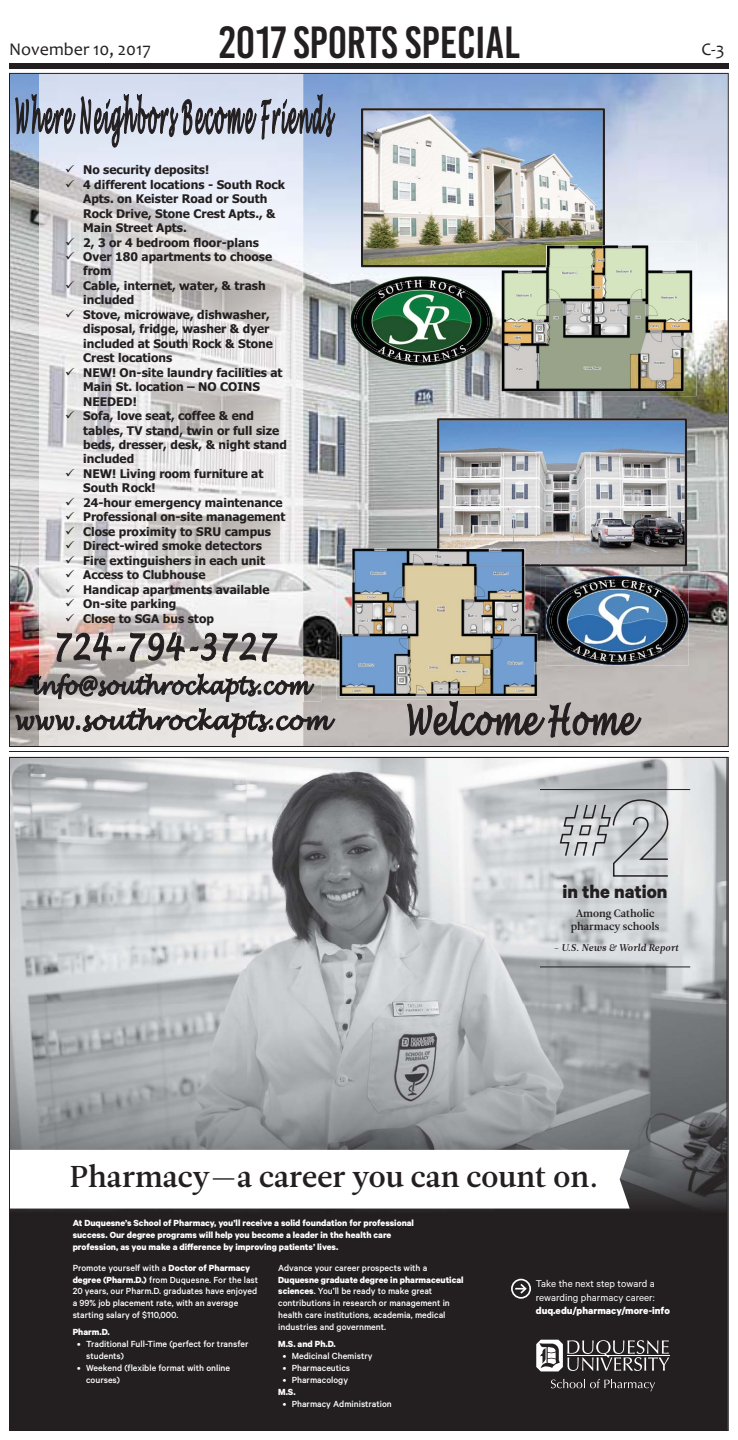
<style>
.page{position:relative;width:738px;height:1440px;background:#fff}
.page>*{position:absolute;margin:0;border:0;box-sizing:border-box;transform-origin:0 0}
.t1{font:45px "Base One";color:#231f20}
.t2{font:30.1px "Leitura News Roman 3";color:#231f20}
.t3{font:700 20.5px "Calibre";color:#231f20}
.t4{font:18px "Candara";color:#231f20}
.t5{font:700 12px/14.5px "Tahoma";color:#231f20}
.t6{font:11.1px/13.3px "Calibre";color:#fff}
.t7{font:700 11.1px "Calibre";color:#fff}
.t8{font:10.7px/13.7px "Leitura News Roman 3";color:#231f20;text-align:center}
.t9{font:500 10px/12px "Calibre";color:#fff}
.t10{font:700 10px/12px "Calibre";color:#fff}
.t11{font:9.7px "Leitura News Italic 3";color:#231f20}
.s1{font-family:"Leitura News Roman 3"}
.s2{font-weight:700}
</style>
<div class="page">
<hr style="left:9px;top:751px;width:720px;height:1px;background:#231f20">
<div style="left:9px;top:63px;width:720px;height:6px;background:#231f20"></div>
<svg style="left:9px;top:757px;width:720px;height:674px;background:#87888a"></svg>
<img style="left:9px;top:73px;width:720px;height:674px">
<svg style="left:66px;top:165px;width:8px;height:8px"></svg>
<svg style="left:66px;top:179px;width:8px;height:8px"></svg>
<svg style="left:66px;top:237px;width:8px;height:8px"></svg>
<svg style="left:66px;top:252px;width:8px;height:8px"></svg>
<svg style="left:66px;top:281px;width:8px;height:7px"></svg>
<svg style="left:66px;top:310px;width:8px;height:7px"></svg>
<svg style="left:66px;top:367px;width:8px;height:8px"></svg>
<svg style="left:66px;top:411px;width:8px;height:8px"></svg>
<svg style="left:66px;top:469px;width:8px;height:7px"></svg>
<svg style="left:66px;top:498px;width:8px;height:7px"></svg>
<svg style="left:66px;top:512px;width:8px;height:8px"></svg>
<svg style="left:66px;top:527px;width:8px;height:7px"></svg>
<svg style="left:66px;top:541px;width:8px;height:8px"></svg>
<svg style="left:66px;top:556px;width:8px;height:7px"></svg>
<svg style="left:66px;top:570px;width:8px;height:8px"></svg>
<svg style="left:66px;top:584px;width:8px;height:8px"></svg>
<svg style="left:66px;top:599px;width:8px;height:8px"></svg>
<svg style="left:66px;top:613px;width:8px;height:8px"></svg>
<h1 class="t1" style="left:219px;top:17px;width:303px">2017 SPORTS SPECIAL</h1>
<h3 class="t4" style="left:9px;top:38px;width:143px">November 10, 2017</h3>
<h3 class="t4" style="left:701px;top:38px;width:25px">C-3</h3>
<p class="t5" style="left:83px;top:164px;width:205px">No security deposits!<br>4 different locations - South Rock<br>Apts. on Keister Road or South<br>Rock Drive, Stone Crest Apts., &amp;<br>Main Street Apts.<br>2, 3 or 4 bedroom floor-plans<br>Over 180 apartments to choose from<br>Cable, internet, water, &amp; trash included<br>Stove, microwave, dishwasher, disposal, fridge, washer &amp; dyer included at South Rock &amp; Stone<br>Crest locations<br>NEW! On-site laundry facilities at<br>Main St. location – NO COINS<br>NEEDED!<br>Sofa, love seat, coffee &amp; end tables, TV stand, twin or full size beds, dresser, desk, &amp; night stand included<br>NEW! Living room furniture at<br>South Rock!<br>24-hour emergency maintenance<br>Professional on-site management<br>Close proximity to SRU campus<br>Direct-wired smoke detectors<br>Fire extinguishers in each unit<br>Access to Clubhouse<br>Handicap apartments available<br>On-site parking<br>Close to SGA bus stop</p>
<h3 class="t3" style="left:563px;top:884px;width:106px">in the nation</h3>
<p class="t8" style="left:571px;top:906px;width:90px">Among Catholic pharmacy schools</p>
<p class="t11" style="left:554px;top:942px;width:127px"><span class="s1">-</span> U.S. News &amp; World Report</p>
<h2 class="t2" style="left:70px;top:1159px;width:530px">Pharmacy—a career you can count on.</h2>
<p class="t10" style="left:73px;top:1217px;width:343px">At Duquesne’s School of Pharmacy, you’ll receive a solid foundation for professional success. Our degree programs will help you become a leader in the health care profession, as you make a difference by improving patients’ lives.</p>
<p class="t6" style="left:536px;top:1278px;width:121px">Take the next step toward a rewarding pharmacy career:</p>
<p class="t7" style="left:536px;top:1306px;width:136px">duq.edu/pharmacy/more-info</p>
<p class="t9" style="left:73px;top:1262px;width:187px">Promote yourself with a <span class="s2">Doctor of Pharmacy degree (Pharm.D.)</span> from Duquesne. For the last 20 years, our Pharm.D. graduates have enjoyed a 99% job placement rate, with an average starting salary of $110,000.</p>
<p class="t10" style="left:73px;top:1326px;width:39px">Pharm.D.</p>
<p class="t9" style="left:86px;top:1339px;width:164px;text-indent:-9px">• Traditional Full-Time (perfect for transfer students)</p>
<p class="t9" style="left:86px;top:1363px;width:145px;text-indent:-9px">• Weekend (flexible format with online courses)</p>
<p class="t9" style="left:278px;top:1262px;width:151px">Advance your career prospects with a</p>
<p class="t9" style="left:278px;top:1274px;width:187px"><span class="s2">Duquesne graduate degree in pharmaceutical sciences</span>. You’ll be ready to make great contributions in research or management in health care institutions, academia, medical industries and government.</p>
<p class="t10" style="left:278px;top:1338px;width:59px">M.S. and Ph.D.</p>
<p class="t9" style="left:283px;top:1351px;width:91px">• Medicinal Chemistry</p>
<p class="t9" style="left:283px;top:1363px;width:69px">• Pharmaceutics</p>
<p class="t9" style="left:283px;top:1375px;width:67px">• Pharmacology</p>
<p class="t10" style="left:278px;top:1386px;width:19px">M.S.</p>
<p class="t9" style="left:283px;top:1398px;width:111px">• Pharmacy Administration</p>
</div>
